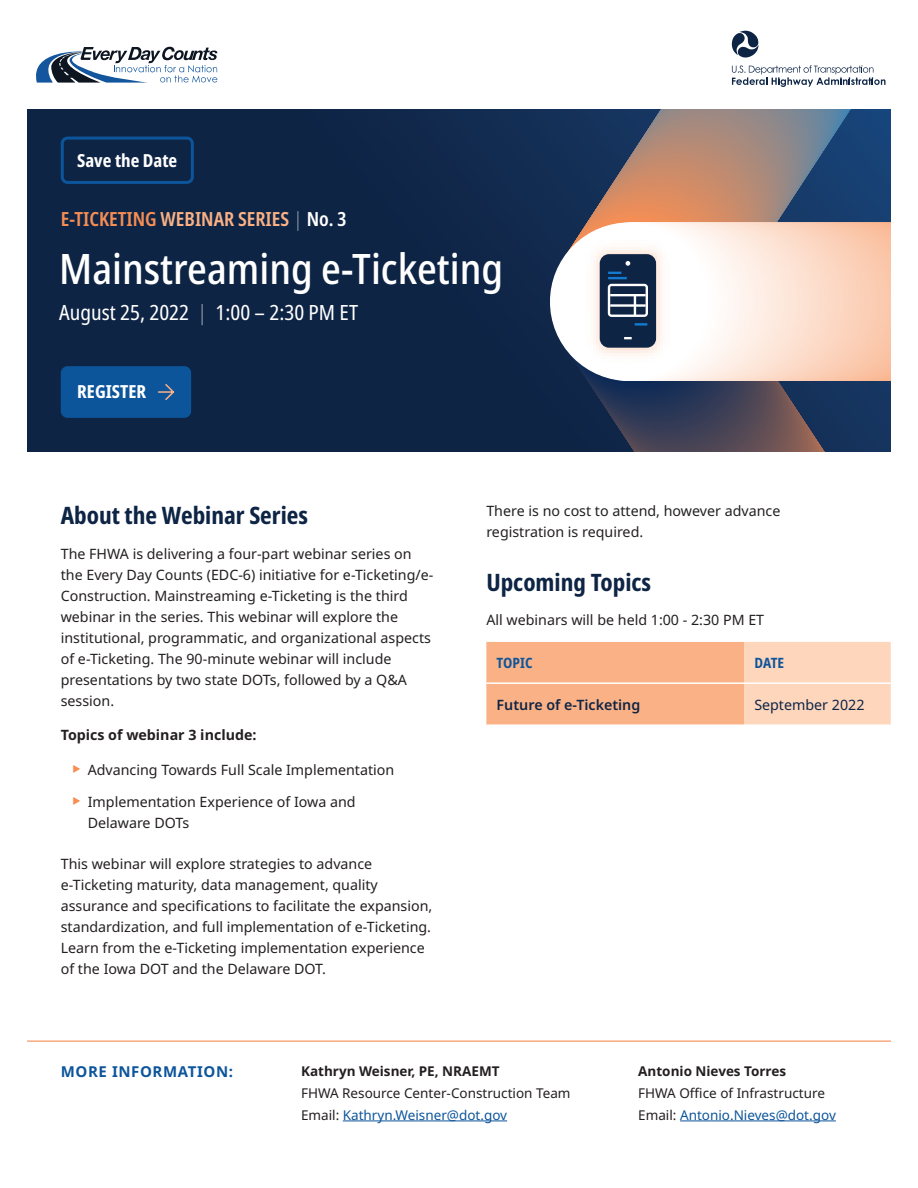
<style>
.page{position:relative;width:918px;height:1188px;background:#fff}
.page>*{position:absolute;margin:0;border:0;box-sizing:border-box;transform-origin:0 0}
.t1{font:500 condensed 42px "Noto Sans";color:#fff}
.t2{font:700 condensed 24px "Noto Sans Display";color:#0e2445}
.t3{font:condensed 21px "Noto Sans";color:#fff}
.t4{font:600 condensed 19.5px "Noto Sans Display";color:#fab185}
.t5{font:700 condensed 18px "Noto Sans Display";color:#fff}
.t6{font:700 15px "Noto Sans";letter-spacing:.04em;color:#0d559b}
.t7{font:14.25px/21px "Noto Sans";color:#231f20}
.t8{font:700 14.25px "Noto Sans";color:#231f20}
.t9{font:600 14.25px "Noto Sans";color:#0e2445}
.t10{font:14.25px "Noto Sans";color:#0e2445}
.t11{font:700 condensed 14.25px "Noto Sans";color:#0d559b}
.t12{font:13.5px/21.8px "Noto Sans";color:#231f20}
.s1{color:#f68e54}
.s2{font-weight:100;font-stretch:normal;color:#fff}
.s3{color:#fff}
.s4{font-weight:100}
.s5{font-size:27px;color:#f68e54}
.s6{font-weight:700}
.s7{color:#0d559b}
</style>
<div class="page">
<div style="left:27px;top:110px;width:864px;height:341px;background:#0e2445"></div>
<svg style="left:540px;top:110px;width:351px;height:342px;background:#908a91"></svg>
<svg style="left:36px;top:47px;width:181px;height:36px"></svg>
<svg style="left:732px;top:65px;width:154px;height:22px"></svg>
<svg style="left:731px;top:31px;width:28px;height:27px"></svg>
<div style="left:61px;top:137px;width:133px;height:47px;border:3px solid #0d559b;border-radius:5px"></div>
<div style="left:62px;top:368px;width:128px;height:48px;background:#0d559b;border-radius:5px"></div>
<div style="left:61px;top:366px;width:130px;height:52px;border:3px solid #0d559b;border-radius:5px"></div>
<svg style="left:158px;top:384px;width:16px;height:16px"></svg>
<svg style="left:486px;top:642px;width:405px;height:82px;background:#fbbe99"></svg>
<hr style="left:486px;top:682px;width:258px;height:2px;background:#fff">
<hr style="left:744px;top:682px;width:147px;height:2px;background:#fff">
<hr style="left:343px;top:1121px;width:164px;height:1px;background:#0d559b">
<hr style="left:680px;top:1121px;width:156px;height:1px;background:#0d559b">
<hr style="left:27px;top:1041px;width:864px;height:1px;background:#f68e54">
<p class="t5" style="left:77px;top:148px;width:102px">Save the Date</p>
<h1 class="t4" style="left:61px;top:205px;width:287px"><span class="s1">E-TICKETING</span> WEBINAR SERIES <span class="s2">|</span> <span class="s3">No. 3</span></h1>
<h1 class="t1" style="left:59px;top:239px;width:446px">Mainstreaming e-Ticketing</h1>
<p class="t3" style="left:59px;top:298px;width:300px">August 25, 2022 <span class="s4">|</span> 1:00 – 2:30 PM ET</p>
<p class="t5" style="left:77px;top:379px;width:70px">REGISTER</p>
<h2 class="t2" style="left:61px;top:498px;width:249px">About the Webinar Series</h2>
<p class="t7" style="left:61px;top:543px;width:374px">The FHWA is delivering a four-part webinar series on the Every Day Counts (EDC-6) initiative for e-Ticketing/e-Construction. Mainstreaming e-Ticketing is the third webinar in the series. This webinar will explore the institutional, programmatic, and organizational aspects of e-Ticketing. The 90-minute webinar will include presentations by two state DOTs, followed by a Q&amp;A session.</p>
<h3 class="t8" style="left:61px;top:727px;width:197px">Topics of webinar 3 include:</h3>
<p class="t7" style="left:72px;top:759px;width:324px"><span class="s5">‣</span> Advancing Towards Full Scale Implementation</p>
<p class="t7" style="left:88px;top:791px;width:269px;text-indent:-16px"><span class="s5">‣</span> Implementation Experience of Iowa and<br>Delaware DOTs</p>
<p class="t7" style="left:61px;top:854px;width:373px">This webinar will explore strategies to advance e-Ticketing maturity, data management, quality assurance and specifications to facilitate the expansion, standardization, and full implementation of e-Ticketing.<br>Learn from the e-Ticketing implementation experience of the Iowa DOT and the Delaware DOT.</p>
<p class="t7" style="left:486px;top:501px;width:296px">There is no cost to attend, however advance registration is required.</p>
<h2 class="t2" style="left:486px;top:565px;width:166px">Upcoming Topics</h2>
<p class="t7" style="left:486px;top:610px;width:279px">All webinars will be held 1:00 - 2:30 PM ET</p>
<p class="t11" style="left:497px;top:653px;width:37px">TOPIC</p>
<p class="t11" style="left:754px;top:653px;width:31px">DATE</p>
<p class="t9" style="left:497px;top:697px;width:145px">Future of e-Ticketing</p>
<p class="t10" style="left:754px;top:697px;width:112px">September 2022</p>
<h3 class="t6" style="left:61px;top:1063px;width:174px">MORE INFORMATION:</h3>
<p class="t12" style="left:301px;top:1061px;width:271px"><span class="s6">Kathryn Weisner, PE, NRAEMT<br></span>FHWA Resource Center-Construction Team<br>Email: <span class="s7">Kathryn.Weisner@dot.gov</span></p>
<p class="t12" style="left:638px;top:1061px;width:199px"><span class="s6">Antonio Nieves Torres<br></span>FHWA Office of Infrastructure<br>Email: <span class="s7">Antonio.Nieves@dot.gov</span></p>
</div>
